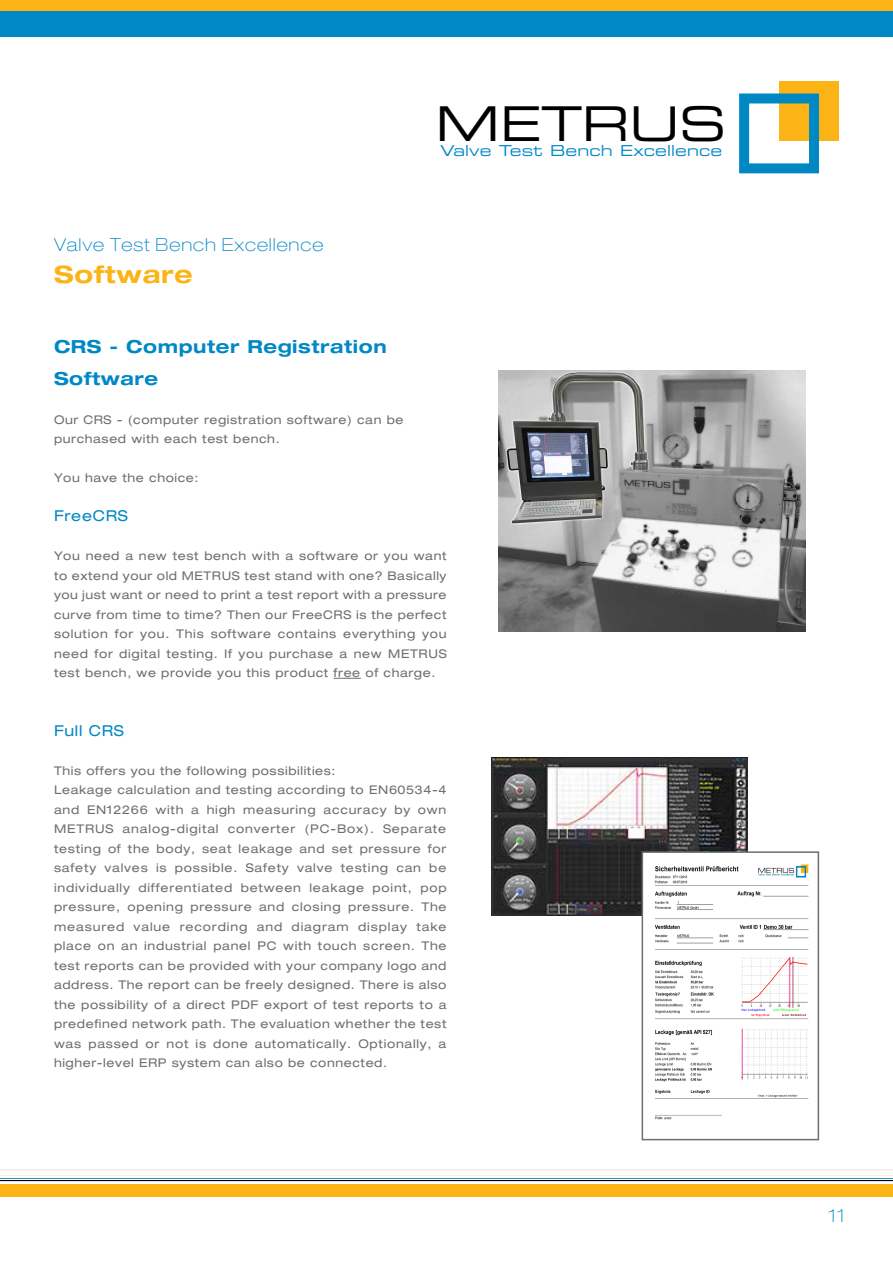
<style>
.page{position:relative;width:893px;height:1263px;background:#fff}
.page>*{position:absolute;margin:0;border:0;box-sizing:border-box;transform-origin:0 0}
.t1{font:48px "Eurostile LT Std Ex 2";color:#000}
.t2{font:700 expanded 24px "Helvetica Neue LT Std";letter-spacing:.035em;color:#fcb316}
.t3{font:700 expanded 18px/31.5px "Helvetica Neue LT Std";letter-spacing:.035em;color:#0088c5}
.t4{font:100 expanded 18px "Helvetica Neue LT Std";letter-spacing:.05em;color:#0088c5}
.t5{font:15.15px "Eurostile LT Std Ex 2";letter-spacing:.01em;color:#0088c5}
.t6{font:expanded 15px "Helvetica Neue LT Std";letter-spacing:.05em;color:#0088c5}
.t7{font:expanded 12px/19.5px "Helvetica Neue LT Std";letter-spacing:.05em;color:#6d6e71}
</style>
<div class="page">
<img style="left:492px;top:757px;width:255px;height:159px">
<img style="left:499px;top:370px;width:306px;height:261px">
<img style="left:645px;top:854px;width:164px;height:266px">
<div style="left:642px;top:851px;width:177px;height:289px;border:2px solid #6d6e71"></div>
<div style="left:779px;top:81px;width:60px;height:60px;background:#fcb316"></div>
<svg style="left:739px;top:93px;width:80px;height:80px"></svg>
<div style="left:0;top:0;width:893px;height:11px;background:#fcb316"></div>
<div style="left:0;top:11px;width:893px;height:25px;background:#0088c5"></div>
<div style="left:0;top:1184px;width:893px;height:12px;background:#fcb316"></div>
<img style="left:0;top:1169px;width:893px;height:13px">
<svg style="left:334px;top:678px;width:27px;height:1px"></svg>
<h3 class="t4" style="left:54px;top:234px;width:271px">Valve Test Bench Excellence</h3>
<h2 class="t2" style="left:54px;top:259px;width:140px">Software</h2>
<h1 class="t1" style="left:435px;top:90px;width:292px">METRUS</h1>
<p class="t5" style="left:440px;top:140px;width:283px">Valve Test Bench Excellence</p>
<h3 class="t3" style="left:54px;top:330px;width:334px">CRS - Computer Registration<br>Software</h3>
<p class="t7" style="left:54px;top:409px;width:351px">Our CRS - (computer registration software) can be purchased with each test bench.</p>
<p class="t7" style="left:54px;top:468px;width:146px">You have the choice:</p>
<p class="t6" style="left:54px;top:507px;width:75px">FreeCRS</p>
<p class="t7" style="left:54px;top:546px;width:394px;text-align:justify">You need a new test bench with a software or you want to extend your old METRUS test stand with one? Basically you just want or need to print a test report with a pressure curve from time to time? Then our FreeCRS is the perfect solution for you. This software contains everything you need for digital testing. If you purchase a new METRUS test bench, we provide you this product free of charge.</p>
<p class="t6" style="left:54px;top:721px;width:71px">Full CRS</p>
<p class="t7" style="left:54px;top:760px;width:394px">This offers you the following possibilities:<br>Leakage calculation and testing according to EN60534-4 and EN12266 with a high measuring accuracy by own METRUS analog-digital converter (PC-Box). Separate testing of the body, seat leakage and set pressure for safety valves is possible. Safety valve testing can be individually differentiated between leakage point, pop pressure, opening pressure and closing pressure. The measured value recording and diagram display take place on an industrial panel PC with touch screen. The test reports can be provided with your company logo and address. The report can be freely designed. There is also the possibility of a direct PDF export of test reports to a predefined network path. The evaluation whether the test was passed or not is done automatically. Optionally, a higher-level ERP system can also be connected.</p>
<h3 class="t4" style="left:828px;top:1205px;width:18px">11</h3>
</div>
